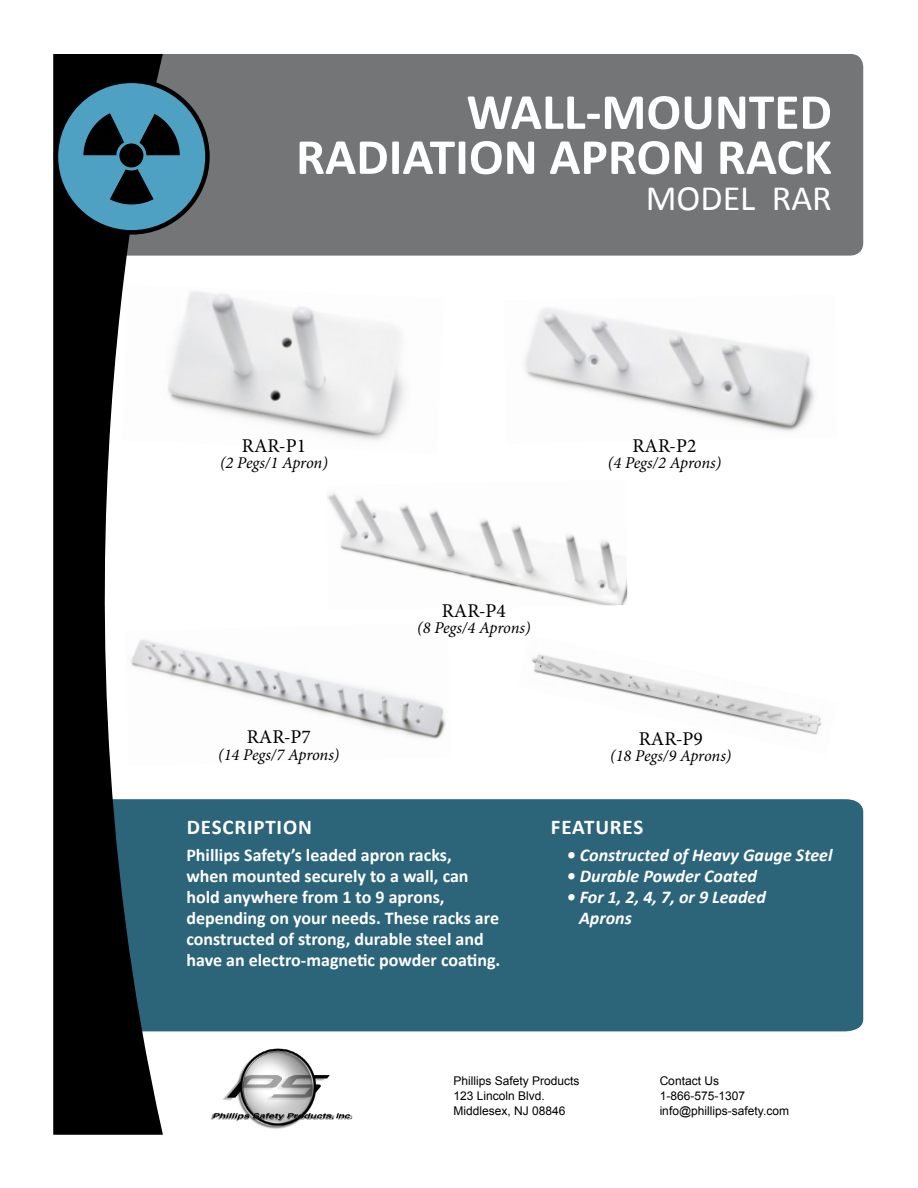
<style>
.page{position:relative;width:918px;height:1188px;background:#fff}
.page>*{position:absolute;margin:0;border:0;box-sizing:border-box;transform-origin:0 0}
.t1{font:700 51px/45px "Calibri";color:#fff;text-align:right}
.t2{font:35.7px "Calibri";color:#fff}
.t3{font:700 21px "Calibri";letter-spacing:.04em;color:#fff}
.t4{font:19.5px "Minion Pro";color:#000}
.t5{font:700 18px/21px "Calibri";color:#fff}
.t6{font:italic 700 18px/21px "Calibri";color:#fff}
.t7{font:italic 16.5px "Minion Pro";letter-spacing:-.01em;color:#000}
.t8{font:12px/15px "Arial";color:#000}
</style>
<div class="page">
<div style="left:54px;top:54px;width:809px;height:202px;background:#737577;border-radius:13px"></div>
<img style="left:168px;top:291px;width:237px;height:149px">
<img style="left:525px;top:308px;width:290px;height:124px">
<img style="left:164px;top:644px;width:282px;height:95px">
<img style="left:532px;top:654px;width:290px;height:81px">
<img style="left:327px;top:493px;width:300px;height:113px">
<img style="left:206px;top:1031px;width:150px;height:98px">
<div style="left:164px;top:799px;width:699px;height:232px;background:#2c647a"></div>
<svg style="left:53px;top:53px;width:111px;height:1082px"></svg>
<svg style="left:56px;top:81px;width:151px;height:151px;background:#438aa7"></svg>
<div style="left:54px;top:79px;width:156px;height:156px;border:4px solid #000;border-radius:50%"></div>
<svg style="left:69px;top:101px;width:126px;height:113px;background:#3a758e"></svg>
<div style="left:118px;top:142px;width:27px;height:27px;background:#000;border-radius:50%"></div>
<div style="left:116px;top:140px;width:30px;height:30px;border:3px solid #4fa1c3;border-radius:50%"></div>
<h1 class="t1" style="left:296px;top:89px;width:537px">WALL-MOUNTED<br>RADIATION APRON RACK</h1>
<h2 class="t2" style="left:646px;top:175px;width:188px">MODEL RAR</h2>
<p class="t4" style="left:242px;top:432px;width:66px">RAR-P1</p>
<p class="t7" style="left:220px;top:452px;width:109px">(2 Pegs/1 Apron)</p>
<p class="t4" style="left:632px;top:432px;width:66px">RAR-P2</p>
<p class="t7" style="left:608px;top:452px;width:115px">(4 Pegs/2 Aprons)</p>
<p class="t4" style="left:442px;top:598px;width:66px">RAR-P4</p>
<p class="t7" style="left:417px;top:617px;width:115px">(8 Pegs/4 Aprons)</p>
<p class="t4" style="left:247px;top:724px;width:66px">RAR-P7</p>
<p class="t7" style="left:218px;top:743px;width:123px">(14 Pegs/7 Aprons)</p>
<p class="t3" style="left:187px;top:813px;width:127px">DESCRIPTION</p>
<p class="t5" style="left:186px;top:844px;width:316px">Phillips Safety’s leaded apron racks,<br>when mounted securely to a wall, can hold anywhere from 1 to 9 aprons, depending on your needs. These racks are constructed of strong, durable steel and have an electro-magnetic powder coating.</p>
<p class="t4" style="left:639px;top:725px;width:66px">RAR-P9</p>
<p class="t7" style="left:610px;top:745px;width:123px">(18 Pegs/9 Aprons)</p>
<p class="t3" style="left:551px;top:813px;width:94px">FEATURES</p>
<p class="t6" style="left:567px;top:844px;width:267px">• Constructed of Heavy Gauge Steel</p>
<p class="t6" style="left:567px;top:865px;width:192px">• Durable Powder Coated</p>
<p class="t6" style="left:579px;top:886px;width:188px;text-indent:-12px">• For 1, 2, 4, 7, or 9 Leaded<br>Aprons</p>
<p class="t8" style="left:454px;top:1074px;width:128px">Phillips Safety Products<br>123 Lincoln Blvd.<br>Middlesex, NJ 08846</p>
<p class="t8" style="left:660px;top:1074px;width:131px">Contact Us<br>1-866-575-1307 info@phillips-safety.com</p>
</div>
